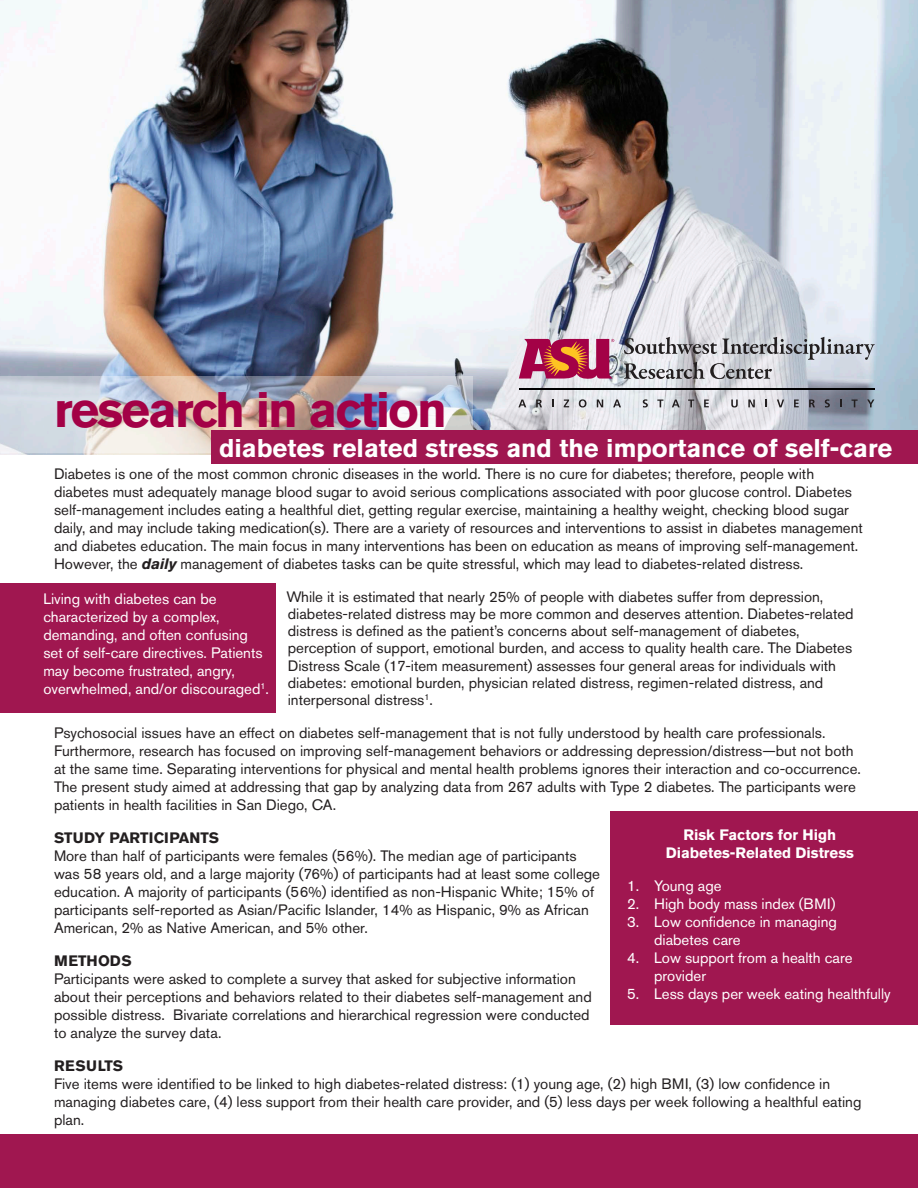
<style>
.page{position:relative;width:918px;height:1188px;background:#fff}
.page>*{position:absolute;margin:0;border:0;box-sizing:border-box;transform-origin:0 0}
.t1{font:700 49.5px "Akzidenz Grotesk Pro";letter-spacing:-.04em;color:#a30146}
.t2{font:700 25.5px "Akzidenz Grotesk Pro";color:#fff}
.List_Paragraph{font:15px/18px "Akzidenz Grotesk Pro";color:#231f20}
.t3{font:15px/18px "Akzidenz Grotesk Pro";color:#fff}
.t4{font:700 15px/18px "Akzidenz Grotesk Pro";color:#fff;text-align:center}
.t5{font:700 15px "Akzidenz Grotesk Pro";color:#231f20}
.List_Paragraph-2{font:700 15px "Akzidenz Grotesk Pro";letter-spacing:.02em;color:#231f20}
.s1{font-weight:700;font-style:italic}
</style>
<div class="page">
<div style="left:610px;top:811px;width:308px;height:213px;background:#a01750"></div>
<div style="left:0;top:584px;width:275px;height:129px;background:#a01750"></div>
<img style="left:0;top:0;width:918px;height:454px">
<div style="left:0;top:1134px;width:918px;height:54px;background:#a01750"></div>
<hr style="left:519px;top:388px;width:356px;height:2px;background:#010101">
<svg style="left:519px;top:339px;width:95px;height:40px"></svg>
<svg style="left:518px;top:400px;width:8px;height:7px"></svg>
<svg style="left:536px;top:399px;width:6px;height:8px"></svg>
<svg style="left:552px;top:400px;width:2px;height:7px"></svg>
<svg style="left:564px;top:400px;width:5px;height:7px"></svg>
<svg style="left:579px;top:399px;width:7px;height:9px"></svg>
<svg style="left:597px;top:400px;width:6px;height:7px"></svg>
<svg style="left:613px;top:400px;width:8px;height:7px"></svg>
<svg style="left:643px;top:399px;width:5px;height:9px"></svg>
<svg style="left:657px;top:400px;width:6px;height:7px"></svg>
<svg style="left:672px;top:400px;width:8px;height:7px"></svg>
<svg style="left:688px;top:400px;width:6px;height:7px"></svg>
<svg style="left:704px;top:400px;width:5px;height:7px"></svg>
<svg style="left:731px;top:400px;width:7px;height:8px"></svg>
<svg style="left:748px;top:400px;width:7px;height:7px"></svg>
<svg style="left:765px;top:400px;width:2px;height:7px"></svg>
<svg style="left:777px;top:400px;width:7px;height:7px"></svg>
<svg style="left:794px;top:400px;width:5px;height:7px"></svg>
<svg style="left:809px;top:399px;width:6px;height:8px"></svg>
<svg style="left:825px;top:399px;width:5px;height:9px"></svg>
<svg style="left:840px;top:400px;width:2px;height:7px"></svg>
<svg style="left:852px;top:400px;width:6px;height:7px"></svg>
<svg style="left:867px;top:400px;width:7px;height:7px"></svg>
<svg style="left:624px;top:337px;width:251px;height:42px"></svg>
<img style="left:0;top:376px;width:473px;height:77px">
<div style="left:212px;top:430px;width:706px;height:34px;background:#a01750"></div>
<p class="t1" style="left:54px;top:378px;width:395px">research in action</p>
<p class="t2" style="left:219px;top:432px;width:675px">diabetes related stress and the importance of self-care</p>
<p class="List_Paragraph" style="left:54px;top:465px;width:810px">Diabetes is one of the most common chronic diseases in the world. There is no cure for diabetes; therefore, people with diabetes must adequately manage blood sugar to avoid serious complications associated with poor glucose control. Diabetes self-management includes eating a healthful diet, getting regular exercise, maintaining a healthy weight, checking blood sugar daily, and may include taking medication(s). There are a variety of resources and interventions to assist in diabetes management and diabetes education. The main focus in many interventions has been on education as means of improving self-management.<br>However, the <span class="s1">daily</span> management of diabetes tasks can be quite stressful, which may lead to diabetes-related distress.</p>
<p class="List_Paragraph" style="left:286px;top:588px;width:569px;line-height:17.2px">While it is estimated that nearly 25% of people with diabetes suffer from depression, diabetes-related distress may be more common and deserves attention. Diabetes-related distress is defined as the patient’s concerns about self-management of diabetes, perception of support, emotional burden, and access to quality health care. The Diabetes Distress Scale (17-item measurement) assesses four general areas for individuals with diabetes: emotional burden, physician related distress, regimen-related distress, and interpersonal distress<sup>1</sup>.</p>
<p class="List_Paragraph" style="left:54px;top:724px;width:808px">Psychosocial issues have an effect on diabetes self-management that is not fully understood by health care professionals.<br>Furthermore, research has focused on improving self-management behaviors or addressing depression/distress—but not both at the same time. Separating interventions for physical and mental health problems ignores their interaction and co-occurrence.<br>The present study aimed at addressing that gap by analyzing data from 267 adults with Type 2 diabetes. The participants were patients in health facilities in San Diego, CA.</p>
<p class="t5" style="left:54px;top:828px;width:167px">STUDY PARTICIPANTS</p>
<p class="List_Paragraph" style="left:54px;top:847px;width:548px">More than half of participants were females (56%). The median age of participants was 58 years old, and a large majority (76%) of participants had at least some college education. A majority of participants (56%) identified as non-Hispanic White; 15% of participants self-reported as Asian/Pacific Islander, 14% as Hispanic, 9% as African American, 2% as Native American, and 5% other.</p>
<p class="List_Paragraph-2" style="left:54px;top:951px;width:79px">METHODS</p>
<p class="List_Paragraph" style="left:54px;top:970px;width:539px">Participants were asked to complete a survey that asked for subjective information about their perceptions and behaviors related to their diabetes self-management and possible distress. Bivariate correlations and hierarchical regression were conducted to analyze the survey data.</p>
<p class="List_Paragraph-2" style="left:54px;top:1056px;width:71px">RESULTS</p>
<p class="List_Paragraph" style="left:54px;top:1075px;width:809px">Five items were identified to be linked to high diabetes-related distress: (1) young age, (2) high BMI, (3) low confidence in managing diabetes care, (4) less support from their health care provider, and (5) less days per week following a healthful eating plan.</p>
<p class="t3" style="left:43px;top:590px;width:227px">Living with diabetes can be characterized by a complex, demanding, and often confusing set of self-care directives. Patients may become frustrated, angry, overwhelmed, and/or discouraged<sup>1</sup>.</p>
<p class="t4" style="left:666px;top:825px;width:190px">Risk Factors for High<br>Diabetes-Related Distress</p>
<p class="t3" style="left:627px;top:876px;width:96px">1. Young age</p>
<p class="t3" style="left:627px;top:894px;width:210px">2. High body mass index (BMI)</p>
<p class="t3" style="left:654px;top:912px;width:184px;text-indent:-27px">3. Low confidence in managing diabetes care</p>
<p class="t3" style="left:654px;top:948px;width:200px;text-indent:-27px">4. Low support from a health care provider</p>
<p class="t3" style="left:627px;top:984px;width:265px">5. Less days per week eating healthfully</p>
</div>
